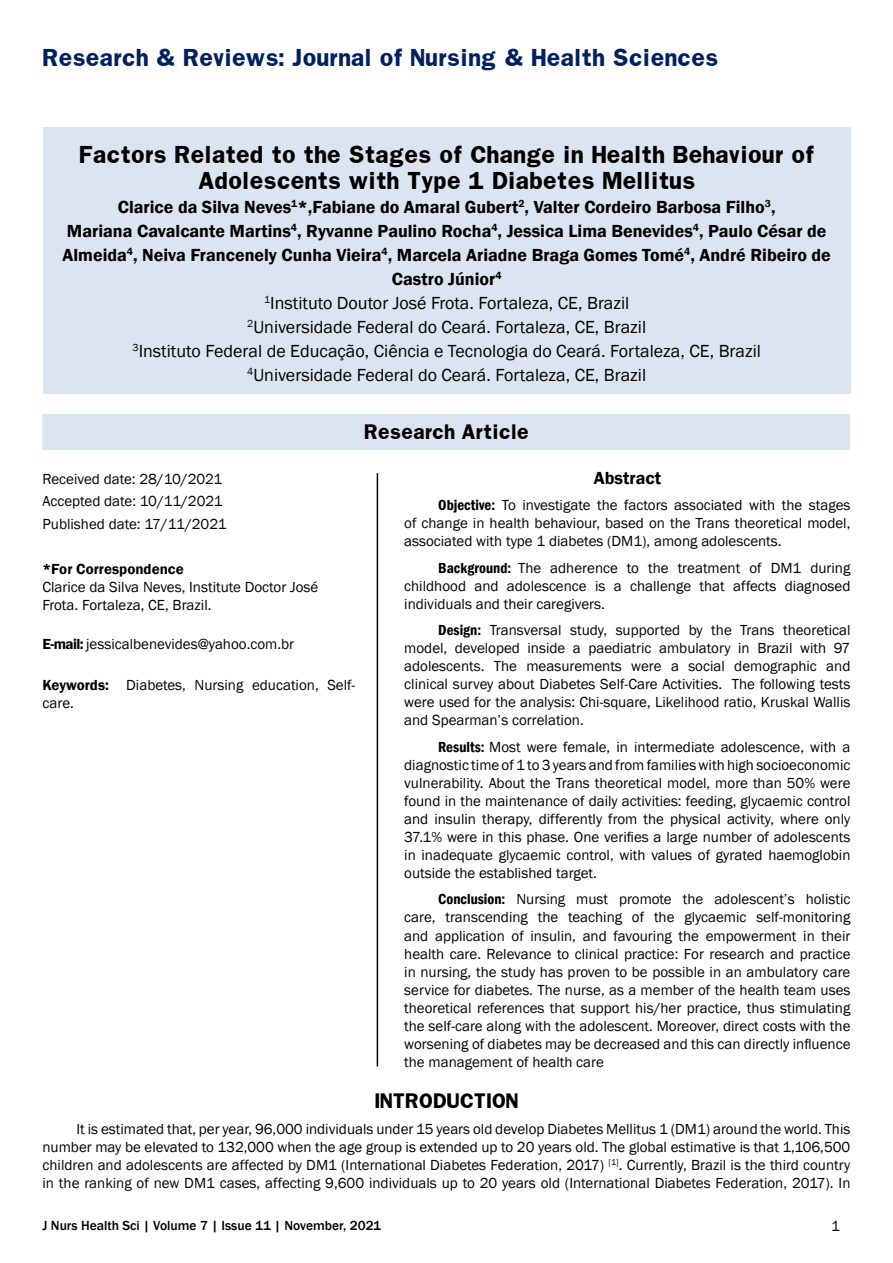
<style>
.page{position:relative;width:893px;height:1263px;background:#fff}
.page>*{position:absolute;margin:0;border:0;box-sizing:border-box;transform-origin:0 0}
.t1{font:700 21px/25.5px "Franklin";color:#000;text-align:center}
.t2{font:700 21px "Franklin";color:#002060}
.t3{font:600 18px/24px "Franklin Gothic";color:#000;text-align:center}
.t4{font:700 18px "Franklin";color:#000}
.t5{font:15px/18px "Franklin Gothic";color:#000;text-align:justify}
.t6{font:600 15px "Franklin Gothic";color:#000}
.t7{font:500 13.5px "Franklin Gothic";color:#000}
.s1{font-weight:400}
.s2{font-weight:600;font-stretch:condensed}
.s3{font-weight:600}
</style>
<div class="page">
<div style="left:43px;top:128px;width:808px;height:266px;background:#dbe5f1"></div>
<div style="left:43px;top:415px;width:807px;height:35px;background:#dbe5f1"></div>
<hr style="left:377px;top:473px;width:1px;height:593px;background:#000">
<h1 class="t2" style="left:43px;top:43px;width:677px">Research &amp; Reviews: Journal of Nursing &amp; Health Sciences</h1>
<h1 class="t1" style="left:79px;top:142px;width:737px">Factors Related to the Stages of Change in Health Behaviour of<br>Adolescents with Type 1 Diabetes Mellitus</h1>
<p class="t3" style="left:63px;top:195px;width:770px">Clarice da Silva Neves<sup>1</sup>*,Fabiane do Amaral Gubert<sup>2</sup>, Valter Cordeiro Barbosa Filho<sup>3</sup>,<br>Mariana Cavalcante Martins<sup>4</sup>, Ryvanne Paulino Rocha<sup>4</sup>, Jessica Lima Benevides<sup>4</sup>, Paulo César de Almeida<sup>4</sup>, Neiva Francenely Cunha Vieira<sup>4</sup>, Marcela Ariadne Braga Gomes Tomé<sup>4</sup>, André Ribeiro de Castro Júnior<sup>4<br></sup><sup>1</sup><span class="s1">Instituto Doutor José Frota. Fortaleza, CE, Brazil<br></span><sup>2</sup><span class="s1">Universidade Federal do Ceará. Fortaleza, CE, Brazil<br></span><sup>3</sup><span class="s1">Instituto Federal de Educação, Ciência e Tecnologia do Ceará. Fortaleza, CE, Brazil<br></span><sup>4</sup><span class="s1">Universidade Federal do Ceará. Fortaleza, CE, Brazil</span></p>
<p class="t4" style="left:364px;top:419px;width:166px">Research Article</p>
<p class="t3" style="left:594px;top:466px;width:69px">Abstract</p>
<p class="t5" style="left:404px;top:497px;width:448px;text-indent:34px"><span class="s2">Objective:</span> To investigate the factors associated with the stages of change in health behaviour, based on the Trans theoretical model, associated with type 1 diabetes (DM1), among adolescents.</p>
<p class="t5" style="left:404px;top:559px;width:448px;text-indent:34px"><span class="s2">Background:</span> The adherence to the treatment of DM1 during childhood and adolescence is a challenge that affects diagnosed individuals and their caregivers.</p>
<p class="t5" style="left:404px;top:622px;width:448px;text-indent:34px"><span class="s2">Design:</span> Transversal study, supported by the Trans theoretical model, developed inside a paediatric ambulatory in Brazil with 97 adolescents. The measurements were a social demographic and clinical survey about Diabetes Self-Care Activities. The following tests were used for the analysis: Chi-square, Likelihood ratio, Kruskal Wallis and Spearman’s correlation.</p>
<p class="t5" style="left:404px;top:738px;width:448px;text-indent:34px"><span class="s2">Results:</span> Most were female, in intermediate adolescence, with a diagnostic time of 1 to 3 years and from families with high socioeconomic vulnerability. About the Trans theoretical model, more than 50% were found in the maintenance of daily activities: feeding, glycaemic control and insulin therapy, differently from the physical activity, where only 37.1% were in this phase. One verifies a large number of adolescents in inadequate glycaemic control, with values of gyrated haemoglobin outside the established target.</p>
<p class="t5" style="left:404px;top:891px;width:448px;text-indent:34px"><span class="s2">Conclusion:</span> Nursing must promote the adolescent’s holistic care, transcending the teaching of the glycaemic self-monitoring and application of insulin, and favouring the empowerment in their health care. Relevance to clinical practice: For research and practice in nursing, the study has proven to be possible in an ambulatory care service for diabetes. The nurse, as a member of the health team uses theoretical references that support his/her practice, thus stimulating the self-care along with the adolescent. Moreover, direct costs with the worsening of diabetes may be decreased and this can directly influence the management of health care</p>
<p class="t4" style="left:374px;top:1088px;width:146px">INTRODUCTION</p>
<p class="t5" style="left:43px;top:1120px;width:809px;text-indent:34px">It is estimated that, per year, 96,000 individuals under 15 years old develop Diabetes Mellitus 1 (DM1) around the world. This number may be elevated to 132,000 when the age group is extended up to 20 years old. The global estimative is that 1,106,500 children and adolescents are affected by DM1 (International Diabetes Federation, 2017) <sup>[1]</sup>. Currently, Brazil is the third country in the ranking of new DM1 cases, affecting 9,600 individuals up to 20 years old (International Diabetes Federation, 2017). In</p>
<p class="t5" style="left:43px;top:468px;width:185px;line-height:22.5px;text-align:left">Received date: 28/10/2021<br>Accepted date: 10/11/2021<br>Published date: 17/11/2021</p>
<p class="t6" style="left:43px;top:559px;width:143px">*For Correspondence</p>
<p class="t5" style="left:43px;top:578px;width:277px">Clarice da Silva Neves, Institute Doctor José<br>Frota. Fortaleza, CE, Brazil.</p>
<p class="t5" style="left:43px;top:635px;width:253px"><span class="s3">E-mail:</span> jessicalbenevides@yahoo.com.br</p>
<p class="t5" style="left:43px;top:676px;width:314px"><span class="s3">Keywords:</span> Diabetes, Nursing education, Self&shy;care.</p>
<p class="t7" style="left:43px;top:1217px;width:340px">J Nurs Health Sci | Volume 7 | Issue 11 | November, 2021</p>
<p class="t5" style="left:831px;top:1217px;width:10px">1</p>
</div>
